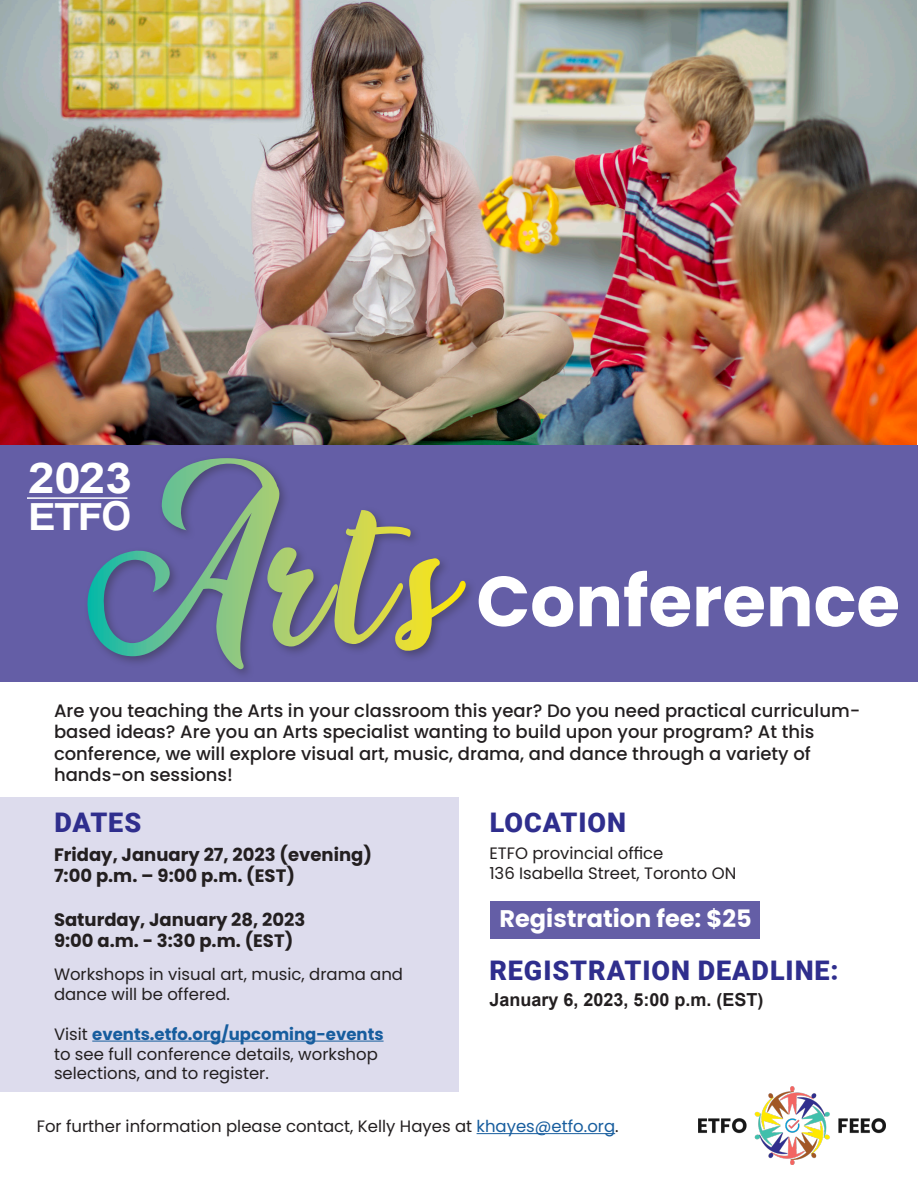
<style>
.page{position:relative;width:918px;height:1188px;background:#fff}
.page>*{position:absolute;margin:0;border:0;box-sizing:border-box;transform-origin:0 0}
.t1{font:700 70.8px "Poppins";color:#fff}
.t2{font:700 42.45px "Arial";color:#fff;scale:1.12 1}
.t3{font:700 37.35px "Arial";color:#fff;scale:1.11 1}
.t4{font:900 27px "Roboto";letter-spacing:.035em;color:#2f2e8d}
.t5{font:700 24px "Poppins";color:#fff}
.t6{font:500 18px/21.6px "Poppins";color:#231f20}
.t7{font:700 18px "Poppins";color:#231f20}
.t8{font:700 18px "Arial";color:#231f20}
.paragraph{font:16.5px/19.8px "Poppins";color:#231f20}
.s1{font-size:39.9px}
.s2{font-weight:700;color:#175d9e}
.s3{color:#175d9e}
</style>
<div class="page">
<img style="left:0;top:0;width:917px;height:445px">
<img style="left:698px;top:1086px;width:188px;height:79px">
<hr style="left:477px;top:1133px;width:138px;height:1px;background:#175d9e">
<div style="left:0;top:445px;width:918px;height:237px;background:#645ea6"></div>
<div style="left:83px;top:454px;width:394px;height:227px;background:#231f20;opacity:.36"></div>
<svg style="left:87px;top:458px;width:192px;height:211px"></svg>
<hr style="left:27px;top:497px;width:100px;height:2px;background:#fff">
<div style="left:490px;top:901px;width:270px;height:37px;background:#645ea6"></div>
<div style="left:0;top:797px;width:459px;height:295px;background:#dddced"></div>
<hr style="left:92px;top:1041px;width:292px;height:1px;background:#175d9e">
<p class="t2" style="left:28px;top:448px;width:94px">2023</p>
<p class="t3" style="left:28px;top:491px;width:95px">ETF<span class="s1">O</span></p>
<p class="t1" style="left:476px;top:560px;width:425px">Conference</p>
<p class="t6" style="left:54px;top:700px;width:808px">Are you teaching the Arts in your classroom this year? Do you need practical curriculum&shy;based ideas? Are you an Arts specialist wanting to build upon your program? At this conference, we will explore visual art, music, drama, and dance through a variety of hands-on sessions!</p>
<p class="t4" style="left:54px;top:804px;width:88px">DATES</p>
<p class="t7" style="left:54px;top:844px;width:319px">Friday, January 27, 2023 (evening)</p>
<p class="t7" style="left:54px;top:866px;width:242px">7:00 p.m. – 9:00 p.m. (EST)</p>
<p class="t7" style="left:54px;top:909px;width:253px">Saturday, January 28, 2023</p>
<p class="t7" style="left:54px;top:930px;width:241px">9:00 a.m. - 3:30 p.m. (EST)</p>
<p class="paragraph" style="left:54px;top:965px;width:351px">Workshops in visual art, music, drama and dance will be offered.</p>
<p class="paragraph" style="left:54px;top:1024px;width:331px">Visit <span class="s2">events.etfo.org/upcoming-events </span>to see full conference details, workshop selections, and to register.</p>
<p class="t4" style="left:490px;top:804px;width:138px">LOCATION</p>
<p class="paragraph" style="left:489px;top:843px;width:176px">ETFO provincial office</p>
<p class="paragraph" style="left:489px;top:863px;width:249px">136 Isabella Street, Toronto ON</p>
<p class="t5" style="left:500px;top:905px;width:254px">Registration fee: $25</p>
<p class="t4" style="left:489px;top:951px;width:351px">REGISTRATION DEADLINE:</p>
<p class="t8" style="left:489px;top:987px;width:276px">January 6, 2023, 5:00 p.m. (EST)</p>
<p class="paragraph" style="left:37px;top:1117px;width:583px">For further information please contact, Kelly Hayes at <span class="s3">khayes@etfo.org</span>.</p>
</div>
